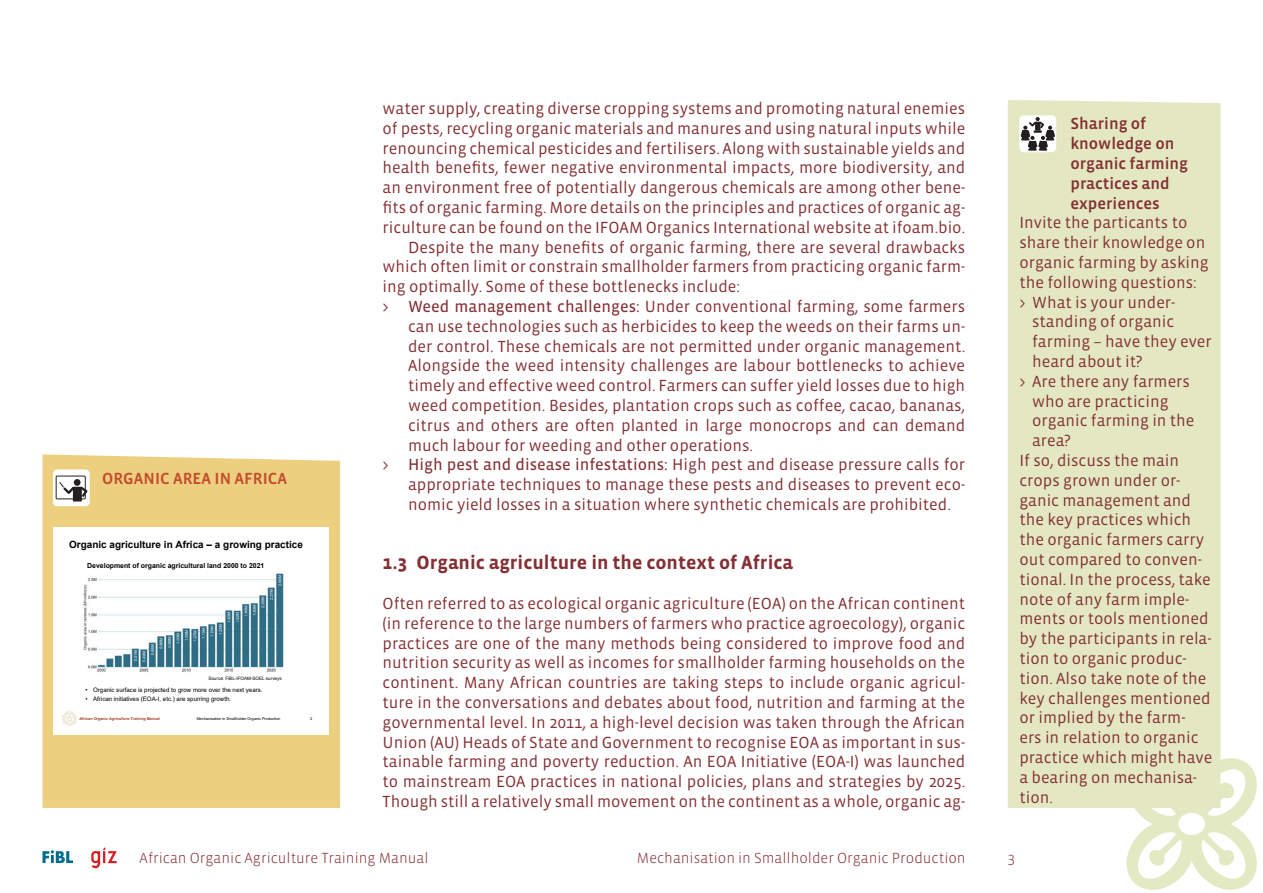
<style>
.page{position:relative;width:1263px;height:893px;background:#fff}
.page>*{position:absolute;margin:0;border:0;box-sizing:border-box;transform-origin:0 0}
.Untertitel_Einzug{font:700 19.5px "Vista Sans OT";color:#843034}
.Fliesstext{font:16.5px/19.8px "Vista Sans OT";color:#843034;text-align:justify}
.Didactica_Text{font:16.5px/19.8px "Vista Sans OT";color:#843034}
.Fliesstext_Einzug{font:16.5px/19.8px "Vista Sans OT";color:#843034;text-align:justify}
.Didactica_Titel{font:500 16.5px/19.8px "Vista Sans OT";color:#843034}
.Titel_Transparent{font:500 16.5px "Vista Sans OT";color:#c44b2d}
.t1{font:300 15px "Vista Sans OT";color:#843034}
.t2{font:700 10.05px "Arial";color:#000}
.t3{font:700 6.9px "Arial";color:#000}
.t4{font:6.15px "Arial";color:#000}
.t5{font:4.65px "Arial";color:#000}
.t6{font:3.9px "Arial";letter-spacing:-.005em;color:#000}
.t7{font:700 3.9px "Arial";color:#a23d25}
.s1{font-style:inherit}
</style>
<div class="page">
<svg style="left:1126px;top:753px;width:131px;height:137px"></svg>
<div style="left:1178px;top:813px;width:27px;height:22px;background:#fff;border-radius:50%"></div>
<svg style="left:43px;top:850px;width:30px;height:13px"></svg>
<svg style="left:91px;top:847px;width:26px;height:21px"></svg>
<div style="left:1008px;top:100px;width:212px;height:708px;background:#e3e8c2"></div>
<div style="left:1019px;top:115px;width:37px;height:37px;background:#fff;border-radius:4px"></div>
<svg style="left:1019px;top:117px;width:37px;height:34px"></svg>
<div style="left:43px;top:454px;width:297px;height:354px;background:#ecd080"></div>
<svg style="left:53px;top:469px;width:37px;height:37px"></svg>
<div style="left:73px;top:487px;width:9px;height:14px;background:#231f20"></div>
<div style="left:56px;top:476px;width:30px;height:23px;border:1px solid #231f20"></div>
<svg style="left:59px;top:482px;width:31px;height:17px"></svg>
<div style="left:74px;top:479px;width:7px;height:7px;background:#231f20;border-radius:50%"></div>
<div style="left:53px;top:527px;width:276px;height:208px;background:#fff"></div>
<img style="left:62px;top:712px;width:14px;height:13px">
<img style="left:83px;top:573px;width:201px;height:99px">
<p class="Titel_Transparent" style="left:102px;top:469px;width:186px">ORGANIC AREA IN AFRICA</p>
<p class="t2" style="left:69px;top:537px;width:235px">Organic agriculture in Africa – a growing practice</p>
<p class="t3" style="left:87px;top:561px;width:179px">Development of organic agricultural land 2000 to 2021</p>
<p class="t5" style="left:208px;top:675px;width:75px">Source: FiBL-IFOAM-SOEL surveys</p>
<p class="t4" style="left:86px;top:686px;width:179px">• Organic surface is projected to grow more over the next years.</p>
<p class="t4" style="left:86px;top:694px;width:147px">• African initiatives (EOA-I, etc.) are spurring growth.</p>
<p class="t7" style="left:79px;top:716px;width:82px">African Organic Agriculture Training Manual</p>
<p class="t6" style="left:197px;top:716px;width:85px">Mechanisation in Smallholder Organic Production</p>
<p class="t6" style="left:310px;top:716px;width:4px">2</p>
<p class="Fliesstext" style="left:383px;top:99px;width:584px">water supply, creating diverse cropping systems and promoting natural enemies of pests, recycling organic materials and manures and using natural inputs while renouncing chemical pesticides and fertilisers. Along with sustainable yields and health benefits, fewer negative environmental impacts, more biodiversity, and an environment free of potentially dangerous chemicals are among other bene&shy;fits of organic farming. More details on the principles and practices of organic ag&shy;riculture can be found on the IFOAM Organics International website at ifoam.bio.</p>
<p class="Fliesstext_Einzug" style="left:383px;top:237px;width:584px;text-indent:26px">Despite the many benefits of organic farming, there are several drawbacks which often limit or constrain smallholder farmers from practicing organic farm&shy;ing optimally. Some of these bottlenecks include:</p>
<p class="Fliesstext" style="left:408px;top:297px;width:559px;text-indent:-26px">&gt; <span class="s1">Weed management challenges:</span> Under conventional farming, some farmers can use technologies such as herbicides to keep the weeds on their farms un&shy;der control. These chemicals are not permitted under organic management.<br>Alongside the weed intensity challenges are labour bottlenecks to achieve timely and effective weed control. Farmers can suffer yield losses due to high weed competition. Besides, plantation crops such as coffee, cacao, bananas, citrus and others are often planted in large monocrops and can demand much labour for weeding and other operations.</p>
<p class="Fliesstext" style="left:408px;top:455px;width:559px;text-indent:-26px">&gt; <span class="s1">High pest and disease infestations:</span> High pest and disease pressure calls for appropriate techniques to manage these pests and diseases to prevent eco&shy;nomic yield losses in a situation where synthetic chemicals are prohibited.</p>
<p class="Untertitel_Einzug" style="left:383px;top:553px;width:412px">1.3 Organic agriculture in the context of Africa</p>
<p class="Fliesstext" style="left:383px;top:594px;width:584px">Often referred to as ecological organic agriculture (EOA) on the African continent (in reference to the large numbers of farmers who practice agroecology), organic practices are one of the many methods being considered to improve food and nutrition security as well as incomes for smallholder farming households on the continent. Many African countries are taking steps to include organic agricul&shy;ture in the conversations and debates about food, nutrition and farming at the governmental level. In 2011, a high-level decision was taken through the African Union (AU) Heads of State and Government to recognise EOA as important in sus&shy;tainable farming and poverty reduction. An EOA Initiative (EOA-I) was launched to mainstream EOA practices in national policies, plans and strategies by 2025.<br>Though still a relatively small movement on the continent as a whole, organic ag-</p>
<p class="Didactica_Titel" style="left:1070px;top:114px;width:119px">Sharing of knowledge on organic farming practices and experiences</p>
<p class="Didactica_Text" style="left:1019px;top:213px;width:191px">Invite the particants to share their knowledge on organic farming by asking the following questions:</p>
<p class="Fliesstext" style="left:1032px;top:292px;width:181px;text-align:left;text-indent:-13px">&gt; What is your under&shy;standing of organic farming – have they ever heard about it?</p>
<p class="Fliesstext" style="left:1032px;top:372px;width:164px;text-align:left;text-indent:-13px">&gt; Are there any farmers who are practicing organic farming in the area?</p>
<p class="Didactica_Text" style="left:1019px;top:451px;width:195px">If so, discuss the main crops grown under or&shy;ganic management and the key practices which the organic farmers carry out compared to conven&shy;tional. In the process, take note of any farm imple&shy;ments or tools mentioned by the participants in rela&shy;tion to organic produc&shy;tion. Also take note of the key challenges mentioned or implied by the farm-<br>ers in relation to organic practice which might have a bearing on mechanisa&shy;tion.</p>
<p class="t1" style="left:140px;top:851px;width:290px">African Organic Agriculture Training Manual</p>
<p class="t1" style="left:637px;top:850px;width:330px">Mechanisation in Smallholder Organic Production</p>
<p class="t1" style="left:1008px;top:850px;width:9px">3</p>
</div>
